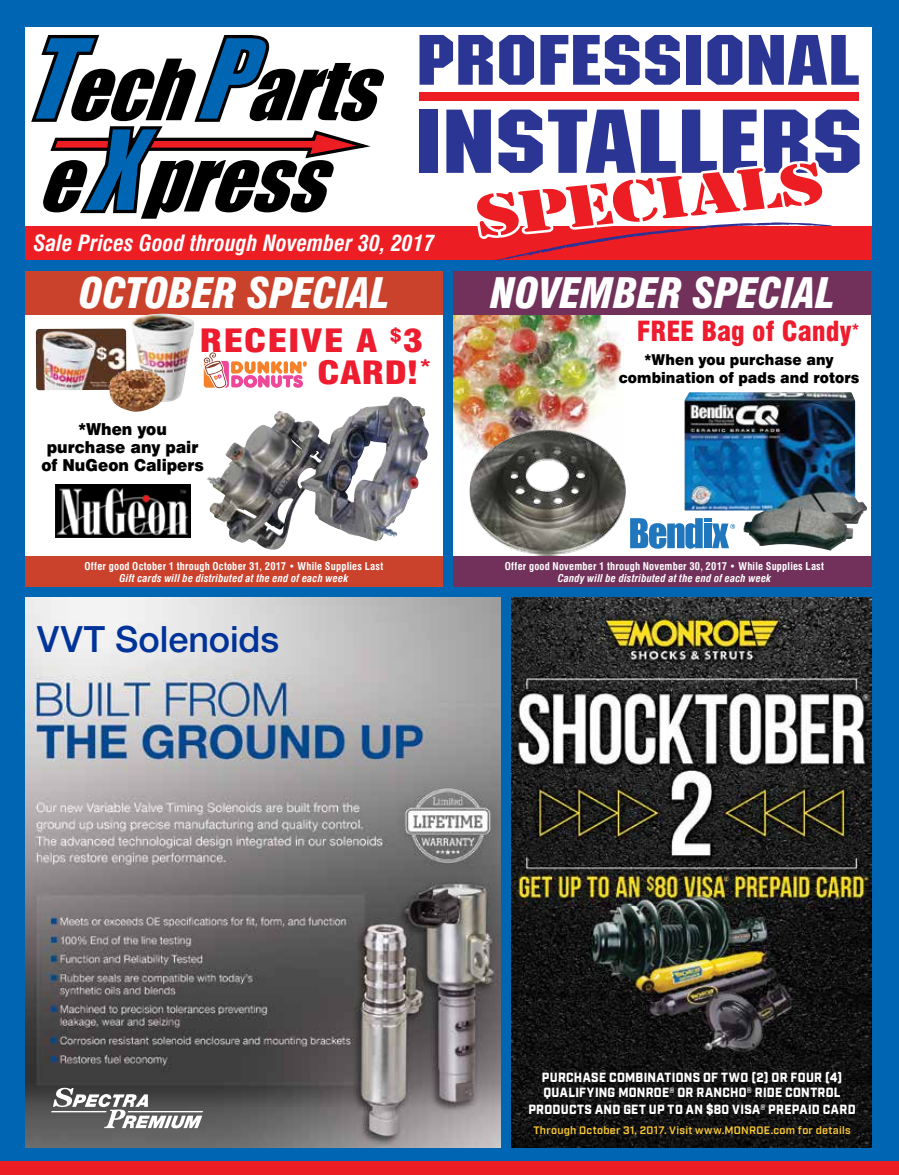
<style>
.page{position:relative;width:899px;height:1175px;background:#fff}
.page>*{position:absolute;margin:0;border:0;box-sizing:border-box;transform-origin:0 0}
.t1{font:italic 900 condensed 40.95px "Swiss 721 BT";letter-spacing:-.01em;color:#fff}
.t2{font:500 36px "Helvetica Neue";letter-spacing:-.005em;color:#039}
.t3{font:900 condensed 31.35px/31.3px "Swiss 721 BT";letter-spacing:.015em;color:#ed1c2e;text-align:right;scale:1.23 1}
.t4{font:900 condensed 27px "Swiss 721 BT";color:#ed1c2e}
.t5{font:italic 700 condensed 21.9px "Swiss 721 BT";color:#fff}
.t6{font:900 16.5px/18px "Swiss 721 BT";color:#000;text-align:center;scale:.93 1}
.t7{font:900 15px/18px "Swiss 721 BT";letter-spacing:.005em;color:#000;text-align:center;scale:.93 1}
.t8{font:900 13.35px/15px "Industry";letter-spacing:.025em;color:#fff;scale:.9 1}
.t9{font:600 10.8px "Industry";letter-spacing:.025em;color:#fc3}
.t10{font:700 condensed 10.5px "Swiss 721 BT";letter-spacing:.02em;color:#fff}
.t11{font:italic 700 condensed 10.5px "Swiss 721 BT";letter-spacing:.02em;color:#fff}
</style>
<div class="page">
<div style="left:0;top:0;width:899px;height:1174px;background:#0066b3"></div>
<div style="left:453px;top:284px;width:418px;height:303px;background:#fff"></div>
<div style="left:25px;top:27px;width:847px;height:231px;background:#fff"></div>
<div style="left:25px;top:226px;width:847px;height:34px;background:#ed1d24"></div>
<svg style="left:31px;top:35px;width:353px;height:183px"></svg>
<svg style="left:419px;top:35px;width:74px;height:50px"></svg>
<svg style="left:499px;top:35px;width:35px;height:50px"></svg>
<svg style="left:540px;top:35px;width:99px;height:50px"></svg>
<svg style="left:645px;top:35px;width:35px;height:50px"></svg>
<div style="left:686px;top:35px;width:14px;height:50px;background:#2b3594"></div>
<svg style="left:707px;top:35px;width:35px;height:50px"></svg>
<svg style="left:749px;top:35px;width:109px;height:50px"></svg>
<div style="left:419px;top:110px;width:19px;height:63px;background:#2b3594"></div>
<div style="left:419px;top:92px;width:439px;height:9px;background:#ed1d24"></div>
<svg style="left:446px;top:110px;width:413px;height:151px"></svg>
<div style="left:0;top:1161px;width:899px;height:13px;background:#ed1d24"></div>
<div style="left:25px;top:278px;width:418px;height:309px;background:#fff"></div>
<div style="left:25px;top:271px;width:418px;height:43px;background:#ca422c"></div>
<div style="left:25px;top:556px;width:418px;height:31px;background:#ca422c"></div>
<img style="left:454px;top:314px;width:170px;height:135px">
<div style="left:453px;top:271px;width:418px;height:43px;background:#72315a"></div>
<div style="left:453px;top:556px;width:419px;height:31px;background:#72315a"></div>
<img style="left:511px;top:598px;width:361px;height:550px">
<img style="left:25px;top:598px;width:476px;height:549px">
<svg style="left:51px;top:1087px;width:152px;height:41px;background:#7e7e7e"></svg>
<img style="left:36px;top:328px;width:90px;height:62px">
<img style="left:132px;top:314px;width:63px;height:88px">
<img style="left:108px;top:369px;width:58px;height:43px">
<svg style="left:204px;top:352px;width:103px;height:36px"></svg>
<svg style="left:630px;top:518px;width:54px;height:30px"></svg>
<img style="left:684px;top:392px;width:183px;height:158px">
<img style="left:469px;top:429px;width:157px;height:126px">
<img style="left:207px;top:396px;width:216px;height:154px">
<img style="left:55px;top:484px;width:135px;height:53px">
<h3 class="t5" style="left:34px;top:230px;width:403px">Sale Prices Good through November 30, 2017</h3>
<h1 class="t1" style="left:79px;top:268px;width:311px">OCTOBER SPECIAL</h1>
<h1 class="t1" style="left:490px;top:268px;width:345px">NOVEMBER SPECIAL</h1>
<h3 class="t3" style="left:199px;top:325px;width:190px">RECEIVE A <sup>$</sup>3<br>CARD!<sup>*</sup></h3>
<h3 class="t4" style="left:637px;top:315px;width:224px">FREE Bag of Candy<sup>*</sup></h3>
<h3 class="t7" style="left:619px;top:350px;width:260px">*When you purchase any combination of pads and rotors</h3>
<h3 class="t6" style="left:41px;top:420px;width:176px">*When you purchase any pair of NuGeon Calipers</h3>
<p class="t10" style="left:84px;top:560px;width:300px">Offer good October 1 through October 31, 2017 • While Supplies Last</p>
<p class="t11" style="left:119px;top:572px;width:230px">Gift cards will be distributed at the end of each week</p>
<h2 class="t2" style="left:37px;top:610px;width:243px">VVT Solenoids</h2>
<p class="t10" style="left:505px;top:560px;width:321px">Offer good November 1 through November 30, 2017 • While Supplies Last</p>
<p class="t11" style="left:557px;top:572px;width:215px">Candy will be distributed at the end of each week</p>
<p class="t8" style="left:542px;top:1070px;width:335px">PURCHASE COMBINATIONS OF TWO (2) OR FOUR (4)<br>QUALIFYING MONROE® OR RANCHO® RIDE CONTROL</p>
<p class="t8" style="left:528px;top:1102px;width:365px">PRODUCTS AND GET UP TO AN $80 VISA® PREPAID CARD</p>
<p class="t9" style="left:533px;top:1123px;width:319px">Through October 31, 2017. Visit www.MONROE.com for details</p>
</div>
